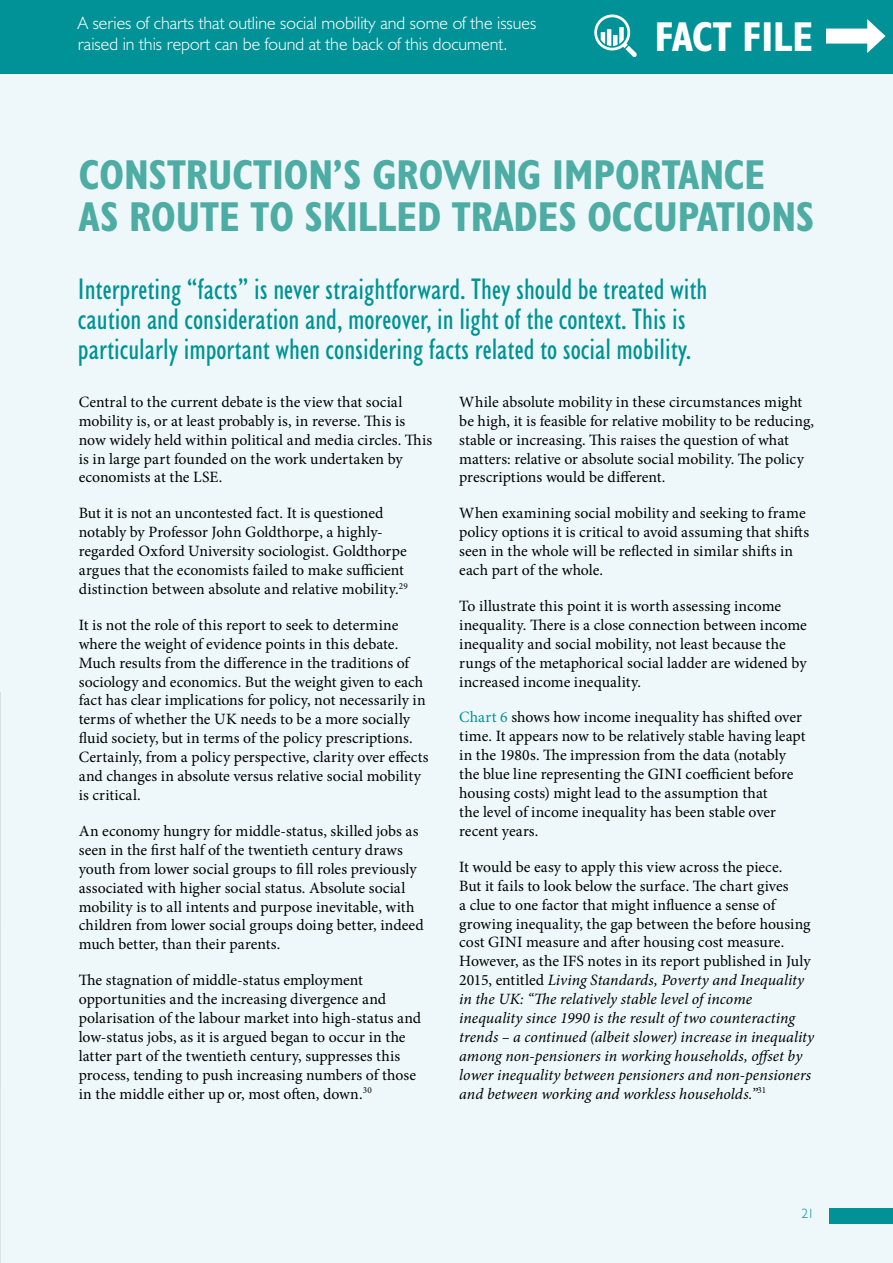
<style>
.page{position:relative;width:893px;height:1263px;background:#eef8fa}
.page>*{position:absolute;margin:0;border:0;box-sizing:border-box;transform-origin:0 0}
.t1{font:700 condensed 42px/42px "Humanist 521 BT";color:#4daca3}
.t2{font:700 condensed 42px "Humanist 521 BT";color:#fff}
.t3{font:condensed 30px/30px "Humanist 521 BT";color:#009296}
.t4{font:300 18px/21px "Humanist 521 BT";color:#fff}
.t5{font:15.75px/18.9px "Minion Pro";letter-spacing:.005em;color:#000}
.t6{font:italic 15.75px/18.9px "Minion Pro";letter-spacing:.005em;color:#000}
.t7{font:300 13.5px "Humanist 521 BT";color:#009296}
.s1{color:#009296}
.s2{font-style:normal}
</style>
<div class="page">
<div style="left:0;top:0;width:893px;height:74px;background:#009296"></div>
<div style="left:826px;top:29px;width:48px;height:15px;background:#fff"></div>
<svg style="left:867px;top:19px;width:18px;height:34px"></svg>
<svg style="left:594px;top:15px;width:43px;height:42px"></svg>
<hr style="left:0;top:692px;width:1px;height:571px;background:#293341">
<div style="left:830px;top:1208px;width:63px;height:16px;background:#009296"></div>
<p class="t4" style="left:78px;top:12px;width:460px">A series of charts that outline social mobility and some of the issues raised in this report can be found at the back of this document.</p>
<h1 class="t2" style="left:655px;top:11px;width:160px">FACT FILE</h1>
<h1 class="t1" style="left:79px;top:153px;width:737px">CONSTRUCTION’S GROWING IMPORTANCE<br>AS ROUTE TO SKILLED TRADES OCCUPATIONS</h1>
<h2 class="t3" style="left:78px;top:274px;width:631px">Interpreting “facts” is never straightforward. They should be treated with caution and consideration and, moreover, in light of the context. This is particularly important when considering facts related to social mobility.</h2>
<p class="t5" style="left:79px;top:392px;width:355px">Central to the current debate is the view that social mobility is, or at least probably is, in reverse. This is now widely held within political and media circles. This is in large part founded on the work undertaken by economists at the LSE.</p>
<p class="t5" style="left:79px;top:504px;width:331px">But it is not an uncontested fact. It is questioned notably by Professor John Goldthorpe, a highly&shy;regarded Oxford University sociologist. Goldthorpe argues that the economists failed to make sufficient distinction between absolute and relative mobility.<sup>29</sup></p>
<p class="t5" style="left:79px;top:615px;width:351px">It is not the role of this report to seek to determine where the weight of evidence points in this debate.<br>Much results from the difference in the traditions of sociology and economics. But the weight given to each fact has clear implications for policy, not necessarily in terms of whether the UK needs to be a more socially fluid society, but in terms of the policy prescriptions.<br>Certainly, from a policy perspective, clarity over effects and changes in absolute versus relative social mobility is critical.</p>
<p class="t5" style="left:79px;top:821px;width:346px">An economy hungry for middle-status, skilled jobs as seen in the first half of the twentieth century draws youth from lower social groups to fill roles previously associated with higher social status. Absolute social mobility is to all intents and purpose inevitable, with children from lower social groups doing better, indeed much better, than their parents.</p>
<p class="t5" style="left:79px;top:971px;width:344px">The stagnation of middle-status employment opportunities and the increasing divergence and polarisation of the labour market into high-status and low-status jobs, as it is argued began to occur in the latter part of the twentieth century, suppresses this process, tending to push increasing numbers of those in the middle either up or, most often, down.<sup>30</sup></p>
<p class="t5" style="left:459px;top:392px;width:356px">While absolute mobility in these circumstances might be high, it is feasible for relative mobility to be reducing, stable or increasing. This raises the question of what matters: relative or absolute social mobility. The policy prescriptions would be different.</p>
<p class="t5" style="left:459px;top:504px;width:351px">When examining social mobility and seeking to frame policy options it is critical to avoid assuming that shifts seen in the whole will be reflected in similar shifts in each part of the whole.</p>
<p class="t5" style="left:459px;top:596px;width:349px">To illustrate this point it is worth assessing income inequality. There is a close connection between income inequality and social mobility, not least because the rungs of the metaphorical social ladder are widened by increased income inequality.</p>
<p class="t5" style="left:459px;top:708px;width:348px"><span class="s1">Chart 6</span> shows how income inequality has shifted over time. It appears now to be relatively stable having leapt in the 1980s. The impression from the data (notably the blue line representing the GINI coefficient before housing costs) might lead to the assumption that<br>the level of income inequality has been stable over recent years.</p>
<p class="t6" style="left:459px;top:857px;width:356px"><span class="s2">It would be easy to apply this view across the piece.<br>But it fails to look below the surface. The chart gives<br>a clue to one factor that might influence a sense of growing inequality, the gap between the before housing cost GINI measure and after housing cost measure.<br>However, as the IFS notes in its report published in July 2015, entitled</span> Living Standards, Poverty and Inequality in the UK: “The relatively stable level of income inequality since 1990 is the result of two counteracting trends – a continued (albeit slower) increase in inequality among non-pensioners in working households, offset by lower inequality between pensioners and non-pensioners and between working and workless households.”<sup>31</sup></p>
<p class="t7" style="left:802px;top:1205px;width:14px">21</p>
</div>
